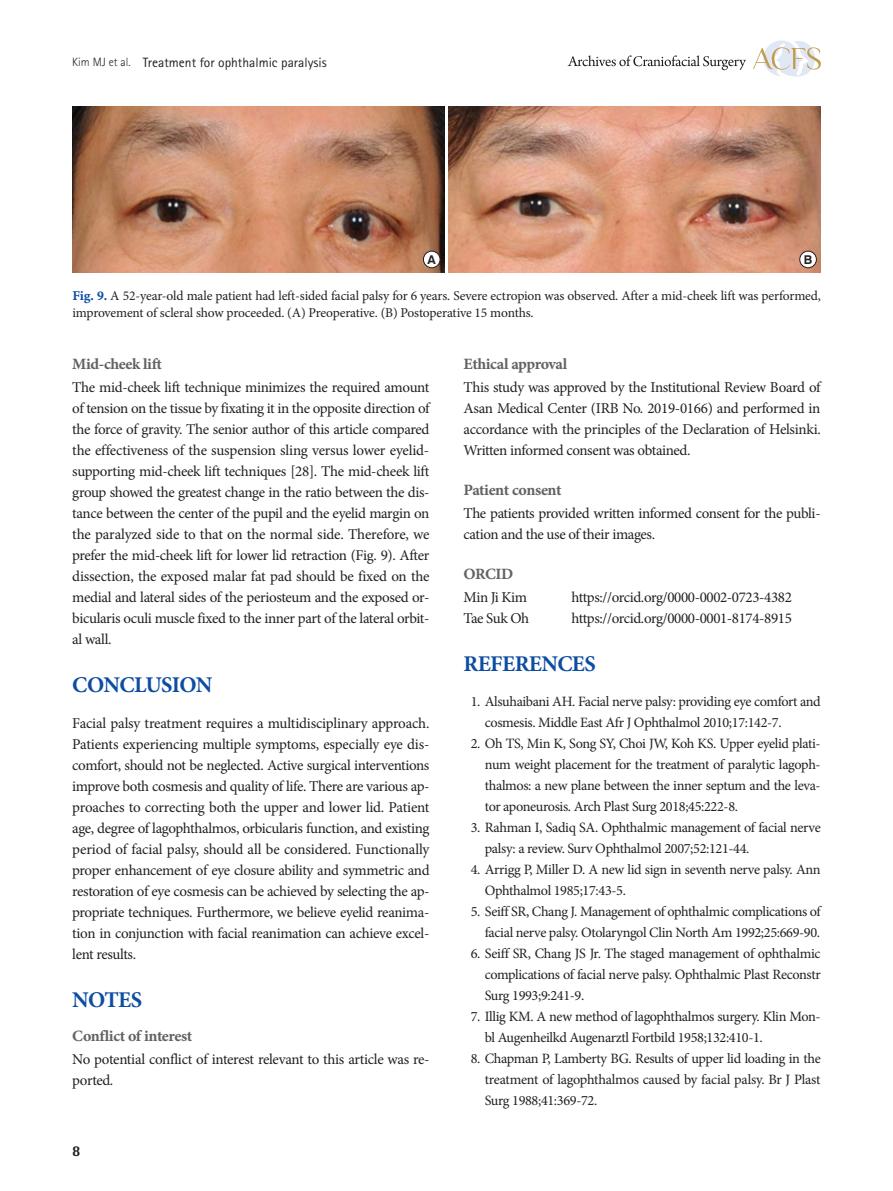
<style>
.page{position:relative;width:893px;height:1191px;background:#fff}
.page>*{position:absolute;margin:0;border:0;box-sizing:border-box;transform-origin:0 0}
.대제목{font:700 22.5px "Minion Pro";letter-spacing:-.025em;color:#0d4da1}
.중제목{font:15.75px "Minion Pro Bold Capt";letter-spacing:-.025em;color:#636366}
.본문_0{font:15px/21px "Minion Pro";letter-spacing:-.025em;color:#231f20;text-align:justify}
.t1{font:800 15px "Rotis Semi Sans Std";color:#231f20}
.참고문헌1{font:14.25px/21px "Minion Pro";letter-spacing:-.025em;color:#231f20}
.표그림제목{font:13.5px/16.2px "Minion Pro";letter-spacing:-.01em;color:#231f20}
.t2{font:13.5px "Rotis Sans Serif Std";color:#231f20}
.t3{font:700 12.15px "Swiss 721 BT";color:#231f20}
.s1{font-weight:300;font-size:12px}
.s2{font-family:"Minion Pro Bold Capt";color:#0d4da1}
</style>
<div class="page">
<svg style="left:753px;top:40px;width:68px;height:37px"></svg>
<svg style="left:568px;top:55px;width:178px;height:15px"></svg>
<img style="left:72px;top:106px;width:372px;height:166px">
<img style="left:449px;top:106px;width:372px;height:166px">
<div style="left:423px;top:251px;width:17px;height:17px;background:#fff;border-radius:50%"></div>
<div style="left:423px;top:251px;width:17px;height:17px;border:1px solid #231f20;border-radius:50%"></div>
<div style="left:800px;top:251px;width:16px;height:17px;background:#fff;border-radius:50%"></div>
<div style="left:800px;top:251px;width:17px;height:17px;border:1px solid #231f20;border-radius:50%"></div>
<p class="t2" style="left:72px;top:54px;width:256px"><span class="s1">Kim MJ et al.</span> Treatment for ophthalmic paralysis</p>
<p class="t3" style="left:428px;top:252px;width:10px">A</p>
<p class="t3" style="left:804px;top:252px;width:10px">B</p>
<p class="표그림제목" style="left:72px;top:288px;width:750px"><span class="s2">Fig. 9.</span> A 52-year-old male patient had left-sided facial palsy for 6 years. Severe ectropion was observed. After a mid-cheek lift was performed, improvement of scleral show proceeded. (A) Preoperative. (B) Postoperative 15 months.</p>
<p class="중제목" style="left:72px;top:353px;width:91px">Mid-cheek lift</p>
<p class="본문_0" style="left:72px;top:376px;width:359px">The mid-cheek lift technique minimizes the required amount of tension on the tissue by fixating it in the opposite direction of the force of gravity. The senior author of this article compared the effectiveness of the suspension sling versus lower eyelid&shy;supporting mid-cheek lift techniques [28]. The mid-cheek lift group showed the greatest change in the ratio between the dis&shy;tance between the center of the pupil and the eyelid margin on the paralyzed side to that on the normal side. Therefore, we prefer the mid-cheek lift for lower lid retraction (Fig. 9). After dissection, the exposed malar fat pad should be fixed on the medial and lateral sides of the periosteum and the exposed or&shy;bicularis oculi muscle fixed to the inner part of the lateral orbit&shy;al wall.</p>
<p class="대제목" style="left:72px;top:669px;width:142px">CONCLUSION</p>
<p class="본문_0" style="left:72px;top:712px;width:359px">Facial palsy treatment requires a multidisciplinary approach.<br>Patients experiencing multiple symptoms, especially eye dis&shy;comfort, should not be neglected. Active surgical interventions improve both cosmesis and quality of life. There are various ap&shy;proaches to correcting both the upper and lower lid. Patient age, degree of lagophthalmos, orbicularis function, and existing period of facial palsy, should all be considered. Functionally proper enhancement of eye closure ability and symmetric and restoration of eye cosmesis can be achieved by selecting the ap&shy;propriate techniques. Furthermore, we believe eyelid reanima&shy;tion in conjunction with facial reanimation can achieve excel&shy;lent results.</p>
<p class="대제목" style="left:72px;top:984px;width:71px">NOTES</p>
<p class="중제목" style="left:72px;top:1025px;width:121px">Conflict of interest</p>
<p class="본문_0" style="left:72px;top:1048px;width:359px">No potential conflict of interest relevant to this article was re&shy;ported.</p>
<p class="t1" style="left:72px;top:1141px;width:10px">8</p>
<p class="중제목" style="left:463px;top:353px;width:105px">Ethical approval</p>
<p class="본문_0" style="left:463px;top:376px;width:359px">This study was approved by the Institutional Review Board of Asan Medical Center (IRB No. 2019-0166) and performed in accordance with the principles of the Declaration of Helsinki.<br>Written informed consent was obtained.</p>
<p class="중제목" style="left:463px;top:479px;width:100px">Patient consent</p>
<p class="본문_0" style="left:463px;top:502px;width:359px">The patients provided written informed consent for the publi&shy;cation and the use of their images.</p>
<p class="중제목" style="left:463px;top:563px;width:51px">ORCID</p>
<p class="본문_0" style="left:463px;top:586px;width:65px">Min Ji Kim</p>
<p class="본문_0" style="left:571px;top:586px;width:222px">https://orcid.org/0000-0002-0723-4382</p>
<p class="본문_0" style="left:463px;top:607px;width:67px">Tae Suk Oh</p>
<p class="본문_0" style="left:571px;top:607px;width:222px">https://orcid.org/0000-0001-8174-8915</p>
<p class="대제목" style="left:463px;top:648px;width:134px">REFERENCES</p>
<p class="참고문헌1" style="left:485px;top:691px;width:337px;text-indent:-14px">1. Alsuhaibani AH. Facial nerve palsy: providing eye comfort and cosmesis. Middle East Afr J Ophthalmol 2010;17:142-7.</p>
<p class="참고문헌1" style="left:485px;top:733px;width:337px;text-align:justify;text-indent:-14px">2. Oh TS, Min K, Song SY, Choi JW, Koh KS. Upper eyelid plati&shy;num weight placement for the treatment of paralytic lagoph&shy;thalmos: a new plane between the inner septum and the leva&shy;tor aponeurosis. Arch Plast Surg 2018;45:222-8.</p>
<p class="참고문헌1" style="left:485px;top:817px;width:337px;text-indent:-14px">3. Rahman I, Sadiq SA. Ophthalmic management of facial nerve palsy: a review. Surv Ophthalmol 2007;52:121-44.</p>
<p class="참고문헌1" style="left:485px;top:859px;width:337px;text-indent:-14px">4. Arrigg P, Miller D. A new lid sign in seventh nerve palsy. Ann<br>Ophthalmol 1985;17:43-5.</p>
<p class="참고문헌1" style="left:471px;top:901px;width:352px;text-align:right">5. Seiff SR, Chang J. Management of ophthalmic complications of facial nerve palsy. Otolaryngol Clin North Am 1992;25:669-90.</p>
<p class="참고문헌1" style="left:485px;top:943px;width:337px;text-align:justify;text-indent:-14px">6. Seiff SR, Chang JS Jr. The staged management of ophthalmic complications of facial nerve palsy. Ophthalmic Plast Reconstr Surg 1993;9:241-9.</p>
<p class="참고문헌1" style="left:485px;top:1006px;width:337px;text-indent:-14px">7. Illig KM. A new method of lagophthalmos surgery. Klin Mon&shy;bl Augenheilkd Augenarztl Fortbild 1958;132:410-1.</p>
<p class="참고문헌1" style="left:485px;top:1048px;width:337px;text-align:justify;text-indent:-14px">8. Chapman P, Lamberty BG. Results of upper lid loading in the treatment of lagophthalmos caused by facial palsy. Br J Plast Surg 1988;41:369-72.</p>
</div>
